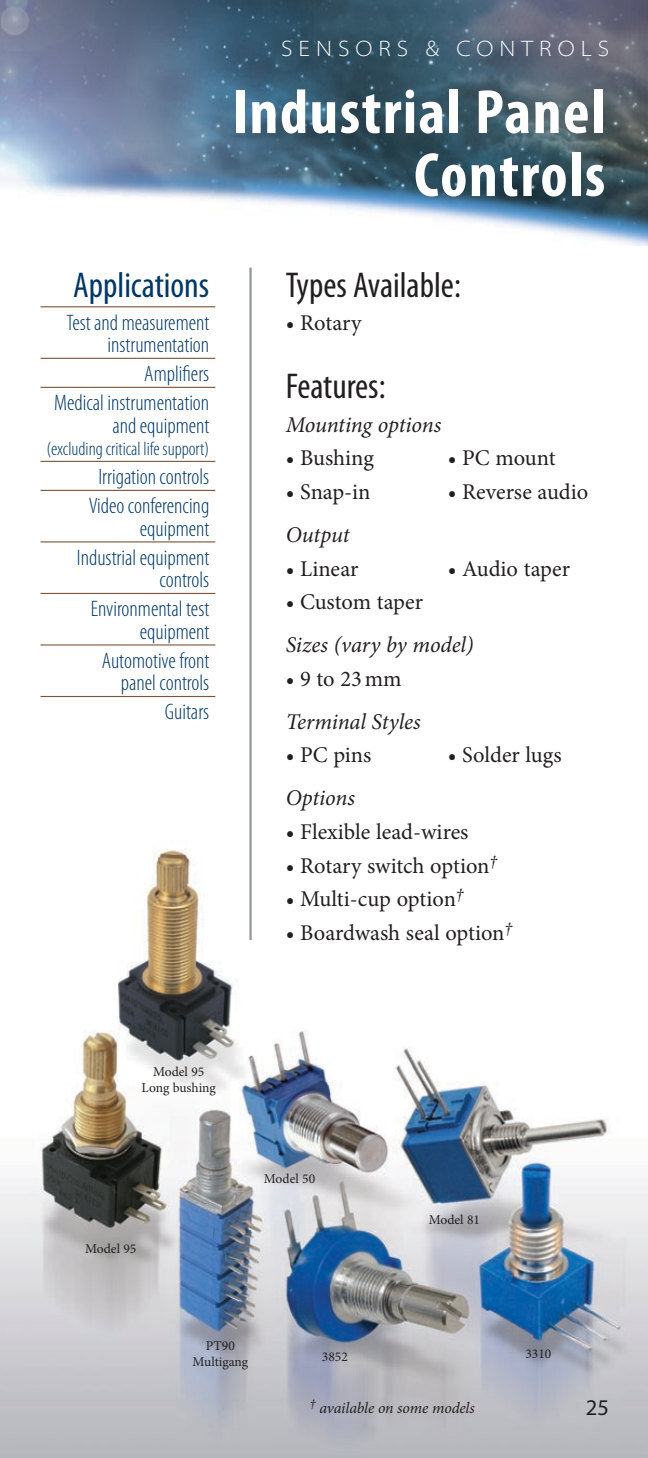
<style>
.page{position:relative;width:648px;height:1458px;background:#fff}
.page>*{position:absolute;margin:0;border:0;box-sizing:border-box;transform-origin:0 0}
.t1{font:700 condensed 63px/63px "Myriad Pro";letter-spacing:.025em;color:#fff;text-align:right}
.t2{font:condensed 36px "Myriad Pro";color:#231f20}
.t3{font:condensed 36px "Myriad Pro";color:#003768}
.t4{font:300 condensed 22.5px/29px "Myriad Pro";color:#003768;text-align:right}
.t5{font:22.5px "Minion Pro";color:#231f20}
.t6{font:italic 22.5px "Minion Pro";letter-spacing:-.01em;color:#231f20}
.t7{font:300 semi-expanded 22.5px "Myriad Pro";letter-spacing:.27em;color:#fff}
.t8{font:22.5px "Myriad Pro";color:#231f20}
.t9{font:300 condensed 19.12px "Myriad Pro";color:#003768}
.t10{font:italic 15.75px "Minion Pro";letter-spacing:-.005em;color:#231f20}
.t11{font:13.5px/15.8px "Minion Pro";color:#231f20;text-align:center}
</style>
<div class="page">
<img style="left:0;top:0;width:648px;height:246px">
<img style="left:0;top:592px;width:648px;height:866px">
<hr style="left:40px;top:306px;width:175px;height:1px;background:#7e543a">
<hr style="left:40px;top:358px;width:175px;height:1px;background:#7e543a">
<hr style="left:40px;top:387px;width:175px;height:1px;background:#7e543a">
<hr style="left:40px;top:461px;width:175px;height:1px;background:#7e543a">
<hr style="left:40px;top:490px;width:175px;height:1px;background:#7e543a">
<hr style="left:40px;top:541px;width:175px;height:1px;background:#7e543a">
<hr style="left:40px;top:593px;width:175px;height:1px;background:#7e543a">
<hr style="left:40px;top:644px;width:175px;height:2px;background:#7e543a">
<hr style="left:40px;top:696px;width:175px;height:1px;background:#7e543a">
<hr style="left:249px;top:268px;width:3px;height:672px;background:#949698">
<p class="t7" style="left:281px;top:36px;width:330px">SENSORS &amp; CONTROLS</p>
<h1 class="t1" style="left:232px;top:79px;width:374px">Industrial Panel<br>Controls</h1>
<h2 class="t3" style="left:73px;top:263px;width:138px">Applications</h2>
<p class="t4" style="left:67px;top:312px;width:144px;line-height:22.5px">Test and measurement instrumentation</p>
<p class="t4" style="left:54px;top:360px;width:157px">Amplifiers<br>Medical instrumentation</p>
<p class="t4" style="left:112px;top:411px;width:98px">and equipment</p>
<p class="t9" style="left:47px;top:439px;width:164px">(excluding critical life support)</p>
<p class="t4" style="left:89px;top:463px;width:122px;text-align:center">Irrigation controls<br>Video conferencing</p>
<p class="t4" style="left:77px;top:514px;width:134px">equipment<br>Industrial equipment</p>
<p class="t4" style="left:91px;top:566px;width:120px">controls<br>Environmental test</p>
<p class="t4" style="left:102px;top:618px;width:109px">equipment<br>Automotive front</p>
<p class="t4" style="left:121px;top:669px;width:90px">panel controls<br>Guitars</p>
<h2 class="t2" style="left:286px;top:263px;width:177px">Types Available:</h2>
<p class="t5" style="left:286px;top:308px;width:77px">• Rotary</p>
<h2 class="t2" style="left:286px;top:364px;width:101px">Features:</h2>
<p class="t6" style="left:286px;top:409px;width:157px">Mounting options</p>
<p class="t5" style="left:286px;top:443px;width:90px">• Bushing</p>
<p class="t5" style="left:448px;top:443px;width:109px">• PC mount</p>
<p class="t5" style="left:286px;top:477px;width:86px">• Snap-in</p>
<p class="t5" style="left:448px;top:477px;width:142px">• Reverse audio</p>
<p class="t6" style="left:286px;top:519px;width:65px">Output</p>
<p class="t5" style="left:286px;top:553px;width:74px">• Linear</p>
<p class="t5" style="left:448px;top:553px;width:124px">• Audio taper</p>
<p class="t5" style="left:286px;top:587px;width:139px">• Custom taper</p>
<p class="t6" style="left:286px;top:630px;width:189px">Sizes (vary by model)</p>
<p class="t5" style="left:286px;top:664px;width:117px">• 9 to 23mm</p>
<p class="t6" style="left:286px;top:706px;width:136px">Terminal Styles</p>
<p class="t5" style="left:286px;top:740px;width:87px">• PC pins</p>
<p class="t5" style="left:448px;top:740px;width:115px">• Solder lugs</p>
<p class="t6" style="left:286px;top:783px;width:71px">Options</p>
<p class="t5" style="left:286px;top:817px;width:184px">• Flexible lead-wires</p>
<p class="t5" style="left:286px;top:850px;width:213px">• Rotary switch option<sup>†</sup></p>
<p class="t5" style="left:286px;top:884px;width:180px">• Multi-cup option<sup>†</sup></p>
<p class="t5" style="left:286px;top:918px;width:229px">• Boardwash seal option<sup>†</sup></p>
<p class="t11" style="left:142px;top:1064px;width:76px">Model 95<br>Long bushing</p>
<p class="t11" style="left:85px;top:1241px;width:53px">Model 95</p>
<p class="t11" style="left:264px;top:1171px;width:53px">Model 50</p>
<p class="t11" style="left:429px;top:1212px;width:53px">Model 81</p>
<p class="t11" style="left:193px;top:1338px;width:57px">PT90<br>Multigang</p>
<p class="t11" style="left:322px;top:1349px;width:27px">3852</p>
<p class="t10" style="left:310px;top:1397px;width:166px"><sup>†</sup> available on some models</p>
<p class="t11" style="left:525px;top:1346px;width:27px">3310</p>
<p class="t8" style="left:586px;top:1394px;width:25px">25</p>
</div>
